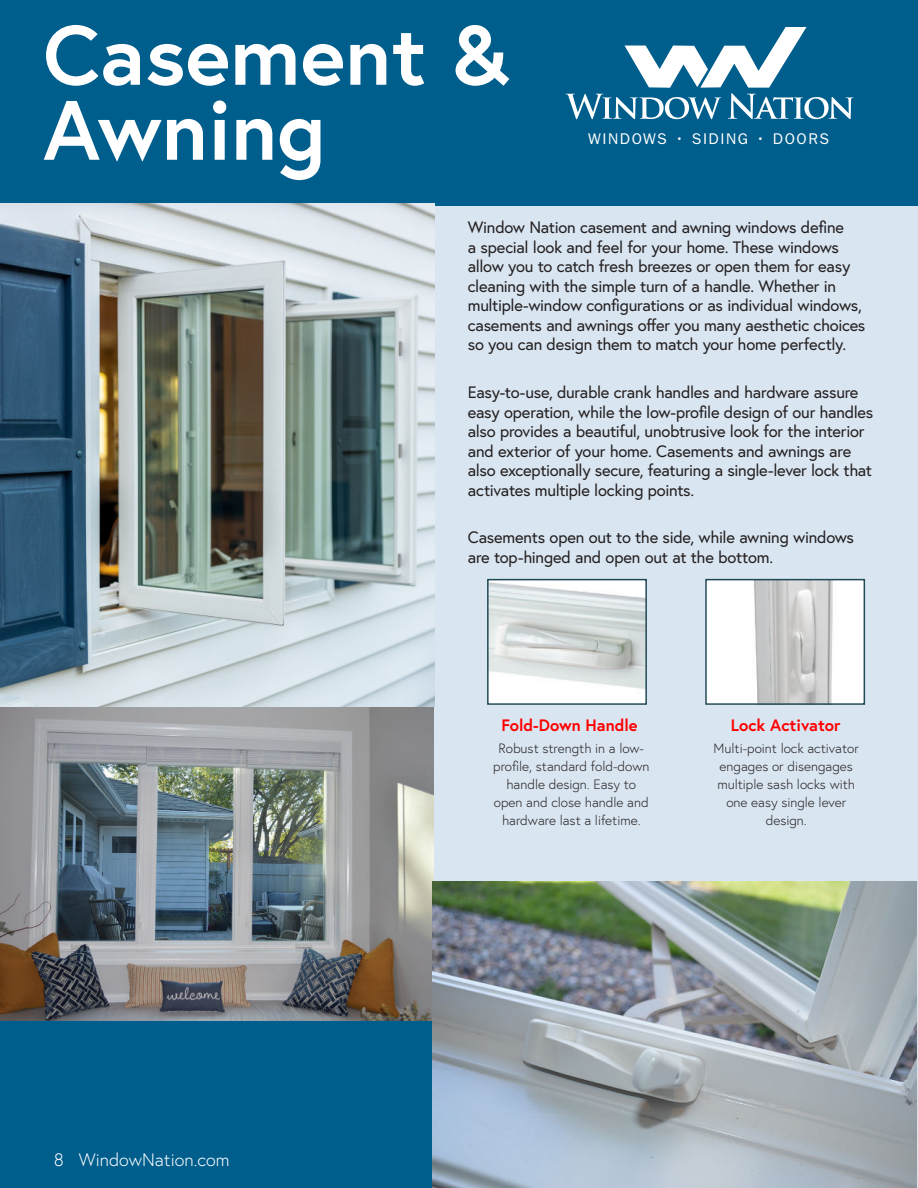
<style>
.page{position:relative;width:918px;height:1188px;background:#d9e5f0}
.page>*{position:absolute;margin:0;border:0;box-sizing:border-box;transform-origin:0 0}
.t1{font:700 84px/75px "Europa";color:#fff}
.t2{font:300 18px "Europa";color:#fff}
.t3{font:16.5px/19.5px "Europa";letter-spacing:-.015em;color:#231f20}
.t4{font:700 16.5px "Europa";color:#f00}
.t5{font:15.6px "ITC Franklin Gothic Std";letter-spacing:.1em;color:#fff}
.t6{font:300 13.5px/18px "Europa";color:#231f20;text-align:center}
</style>
<div class="page">
<div style="left:0;top:1018px;width:433px;height:170px;background:#005e8d"></div>
<div style="left:0;top:0;width:918px;height:206px;background:#005e8d"></div>
<svg style="left:566px;top:27px;width:287px;height:92px"></svg>
<img style="left:0;top:706px;width:433px;height:314px">
<img style="left:708px;top:582px;width:154px;height:120px">
<div style="left:705px;top:579px;width:160px;height:126px;border:2px solid #204956"></div>
<img style="left:490px;top:582px;width:154px;height:120px">
<div style="left:487px;top:579px;width:160px;height:126px;border:2px solid #204956"></div>
<img style="left:433px;top:882px;width:483px;height:306px">
<img style="left:0;top:203px;width:434px;height:503px">
<h1 class="t1" style="left:43px;top:24px;width:468px">Casement &amp;<br>Awning</h1>
<p class="t5" style="left:588px;top:130px;width:243px">WINDOWS • SIDING • DOORS</p>
<p class="t3" style="left:468px;top:219px;width:399px">Window Nation casement and awning windows define<br>a special look and feel for your home. These windows allow you to catch fresh breezes or open them for easy cleaning with the simple turn of a handle. Whether in multiple-window configurations or as individual windows, casements and awnings offer you many aesthetic choices so you can design them to match your home perfectly.</p>
<p class="t3" style="left:468px;top:384px;width:407px">Easy-to-use, durable crank handles and hardware assure easy operation, while the low-profile design of our handles also provides a beautiful, unobtrusive look for the interior and exterior of your home. Casements and awnings are also exceptionally secure, featuring a single-lever lock that activates multiple locking points.</p>
<p class="t3" style="left:468px;top:529px;width:388px">Casements open out to the side, while awning windows are top-hinged and open out at the bottom.</p>
<p class="t2" style="left:54px;top:1153px;width:177px">8 WindowNation.com</p>
<p class="t4" style="left:502px;top:718px;width:138px">Fold-Down Handle</p>
<p class="t4" style="left:731px;top:718px;width:111px">Lock Activator</p>
<p class="t6" style="left:493px;top:740px;width:158px">Robust strength in a low&shy;profile, standard fold-down handle design. Easy to open and close handle and hardware last a lifetime.</p>
<p class="t6" style="left:714px;top:740px;width:147px">Multi-point lock activator engages or disengages multiple sash locks with one easy single lever design.</p>
</div>
